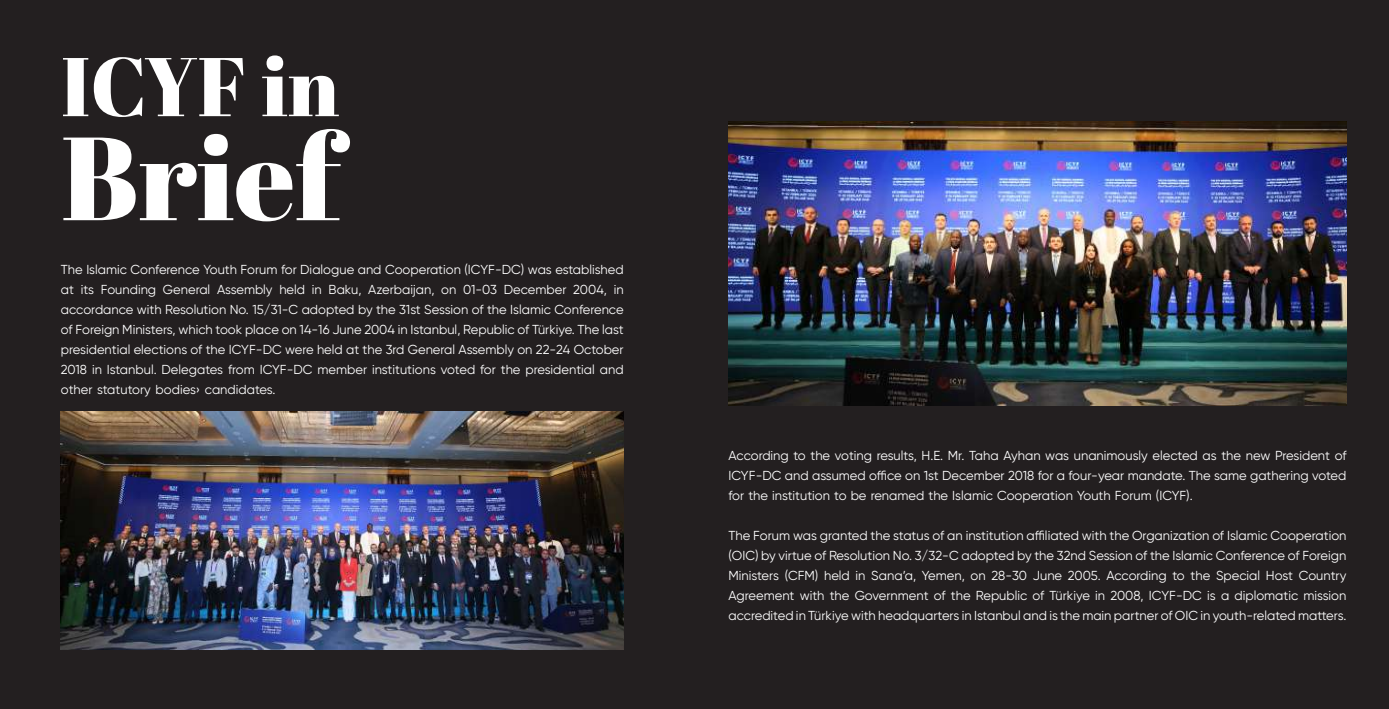
<style>
.page{position:relative;width:1389px;height:709px;background:#231f20}
.page>*{position:absolute;margin:0;border:0;box-sizing:border-box;transform-origin:0 0}
.t1{font:118px "Abril Fatface";color:#fff}
.t2{font:83px "Abril Fatface";color:#fff}
.t3{font:13px/20px "Gilroy";color:#fff;text-align:justify}
</style>
<div class="page">
<img style="left:61px;top:411px;width:563px;height:238px">
<img style="left:729px;top:122px;width:617px;height:283px">
<h2 class="t2" style="left:61px;top:28px;width:280px">ICYF in</h2>
<h1 class="t1" style="left:61px;top:95px;width:281px">Brief</h1>
<p class="t3" style="left:61px;top:259px;width:564px">The Islamic Conference Youth Forum for Dialogue and Cooperation (ICYF-DC) was established at its Founding General Assembly held in Baku, Azerbaijan, on 01-03 December 2004, in accordance with Resolution No. 15/31-C adopted by the 31st Session of the Islamic Conference of Foreign Ministers, which took place on 14-16 June 2004 in Istanbul, Republic of Türkiye. The last presidential elections of the ICYF-DC were held at the 3rd General Assembly on 22-24 October 2018 in Istanbul. Delegates from ICYF-DC member institutions voted for the presidential and other statutory bodies› candidates.</p>
<p class="t3" style="left:729px;top:445px;width:619px">According to the voting results, H.E. Mr. Taha Ayhan was unanimously elected as the new President of ICYF-DC and assumed office on 1st December 2018 for a four-year mandate. The same gathering voted for the institution to be renamed the Islamic Cooperation Youth Forum (ICYF).</p>
<p class="t3" style="left:729px;top:525px;width:619px">The Forum was granted the status of an institution affiliated with the Organization of Islamic Cooperation (OIC) by virtue of Resolution No. 3/32-C adopted by the 32nd Session of the Islamic Conference of Foreign Ministers (CFM) held in Sana’a, Yemen, on 28-30 June 2005. According to the Special Host Country Agreement with the Government of the Republic of Türkiye in 2008, ICYF-DC is a diplomatic mission accredited in Türkiye with headquarters in Istanbul and is the main partner of OIC in youth-related matters.</p>
</div>
